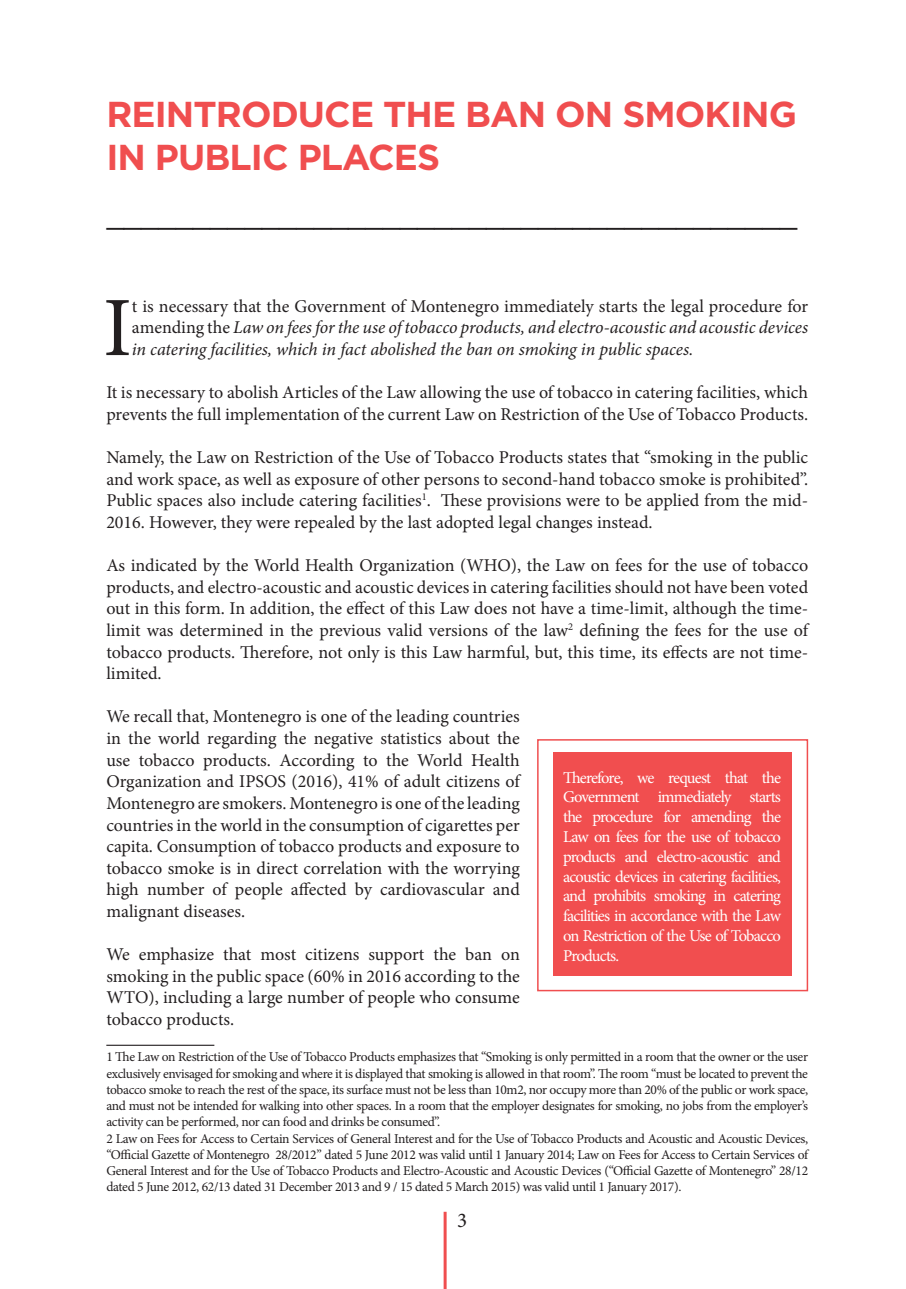
<style>
.page{position:relative;width:906px;height:1289px;background:#fff}
.page>*{position:absolute;margin:0;border:0;box-sizing:border-box;transform-origin:0 0}
.t1{font:84.45px "Minion Pro";color:#231f20}
.t2{font:700 36px/43.2px "Gotham";letter-spacing:-.025em;color:#f04e4f}
.t3{font:30px "Gotham";color:#231f20}
.t4{font:21px "Minion Pro";color:#231f20}
.t5{font:18px/21.6px "Minion Pro";color:#231f20;text-align:justify}
.t6{font:italic 18px/21.6px "Minion Pro";letter-spacing:-.01em;color:#231f20;text-align:justify}
.t7{font:16.5px/19.8px "Minion Pro";letter-spacing:-.05em;color:#fff;text-align:justify}
.t8{font:13.5px/16.2px "Minion Pro";letter-spacing:-.025em;color:#231f20;text-align:justify}
.s1{font-style:normal}
</style>
<div class="page">
<hr style="left:443px;top:1211px;width:3px;height:77px;background:#f04e4f">
<hr style="left:106px;top:1044px;width:108px;height:1px;background:#231f20">
<div style="left:553px;top:752px;width:238px;height:223px;background:#f14e4f"></div>
<div style="left:537px;top:739px;width:271px;height:252px;border:2px solid #f04e4f"></div>
<p class="t2" style="left:106px;top:92px;width:692px">REINTRODUCE THE BAN ON SMOKING<br>IN PUBLIC PLACES</p>
<p class="t3" style="left:106px;top:195px;width:692px">________________________________________</p>
<p class="t1" style="left:103px;top:271px;width:30px">I</p>
<p class="t6" style="left:132px;top:295px;width:677px"><span class="s1">t is necessary that the Government of Montenegro immediately starts the legal procedure for amending the</span> Law on fees for the use of tobacco products, and electro-acoustic and acoustic devices in catering facilities, which in fact abolished the ban on smoking in public spaces.</p>
<p class="t5" style="left:106px;top:382px;width:703px">It is necessary to abolish Articles of the Law allowing the use of tobacco in catering facilities, which prevents the full implementation of the current Law on Restriction of the Use of Tobacco Products.</p>
<p class="t5" style="left:106px;top:446px;width:703px">Namely, the Law on Restriction of the Use of Tobacco Products states that “smoking in the public and work space, as well as exposure of other persons to second-hand tobacco smoke is prohibited”.<br>Public spaces also include catering facilities<sup>1</sup>. These provisions were to be applied from the mid-2016. However, they were repealed by the last adopted legal changes instead.</p>
<p class="t5" style="left:106px;top:554px;width:703px">As indicated by the World Health Organization (WHO), the Law on fees for the use of tobacco products, and electro-acoustic and acoustic devices in catering facilities should not have been voted out in this form. In addition, the effect of this Law does not have a time-limit, although the time&shy;limit was determined in the previous valid versions of the law<sup>2</sup> defining the fees for the use of tobacco products. Therefore, not only is this Law harmful, but, this time, its effects are not time&shy;limited.</p>
<p class="t5" style="left:106px;top:706px;width:415px">We recall that, Montenegro is one of the leading countries in the world regarding the negative statistics about the use tobacco products. According to the World Health Organization and IPSOS (2016), 41% of adult citizens of Montenegro are smokers. Montenegro is one of the leading countries in the world in the consumption of cigarettes per capita. Consumption of tobacco products and exposure to tobacco smoke is in direct correlation with the worrying high number of people affected by cardiovascular and malignant diseases.</p>
<p class="t5" style="left:106px;top:943px;width:415px">We emphasize that most citizens support the ban on smoking in the public space (60% in 2016 according to the WTO), including a large number of people who consume tobacco products.</p>
<p class="t8" style="left:106px;top:1049px;width:703px">1 The Law on Restriction of the Use of Tobacco Products emphasizes that “Smoking is only permitted in a room that the owner or the user exclusively envisaged for smoking and where it is displayed that smoking is allowed in that room”. The room “must be located to prevent the tobacco smoke to reach the rest of the space, its surface must not be less than 10m2, nor occupy more than 20% of the public or work space, and must not be intended for walking into other spaces. In a room that the employer designates for smoking, no jobs from the employer’s activity can be performed, nor can food and drinks be consumed”.</p>
<p class="t8" style="left:106px;top:1130px;width:703px">2 Law on Fees for Access to Certain Services of General Interest and for the Use of Tobacco Products and Acoustic and Acoustic Devices, “Official Gazette of Montenegro 28/2012” dated 5 June 2012 was valid until 1 January 2014; Law on Fees for Access to Certain Services of General Interest and for the Use of Tobacco Products and Electro-Acoustic and Acoustic Devices (“Official Gazette of Montenegro” 28/12 dated 5 June 2012, 62/13 dated 31 December 2013 and 9 / 15 dated 5 March 2015) was valid until 1 January 2017).</p>
<p class="t7" style="left:563px;top:767px;width:219px">Therefore, we request that the Government immediately starts the procedure for amending the Law on fees for the use of tobacco products and electro-acoustic and acoustic devices in catering facilities, and prohibits smoking in catering facilities in accordance with the Law on Restriction of the Use of Tobacco Products.</p>
<p class="t4" style="left:457px;top:1206px;width:12px">3</p>
</div>
